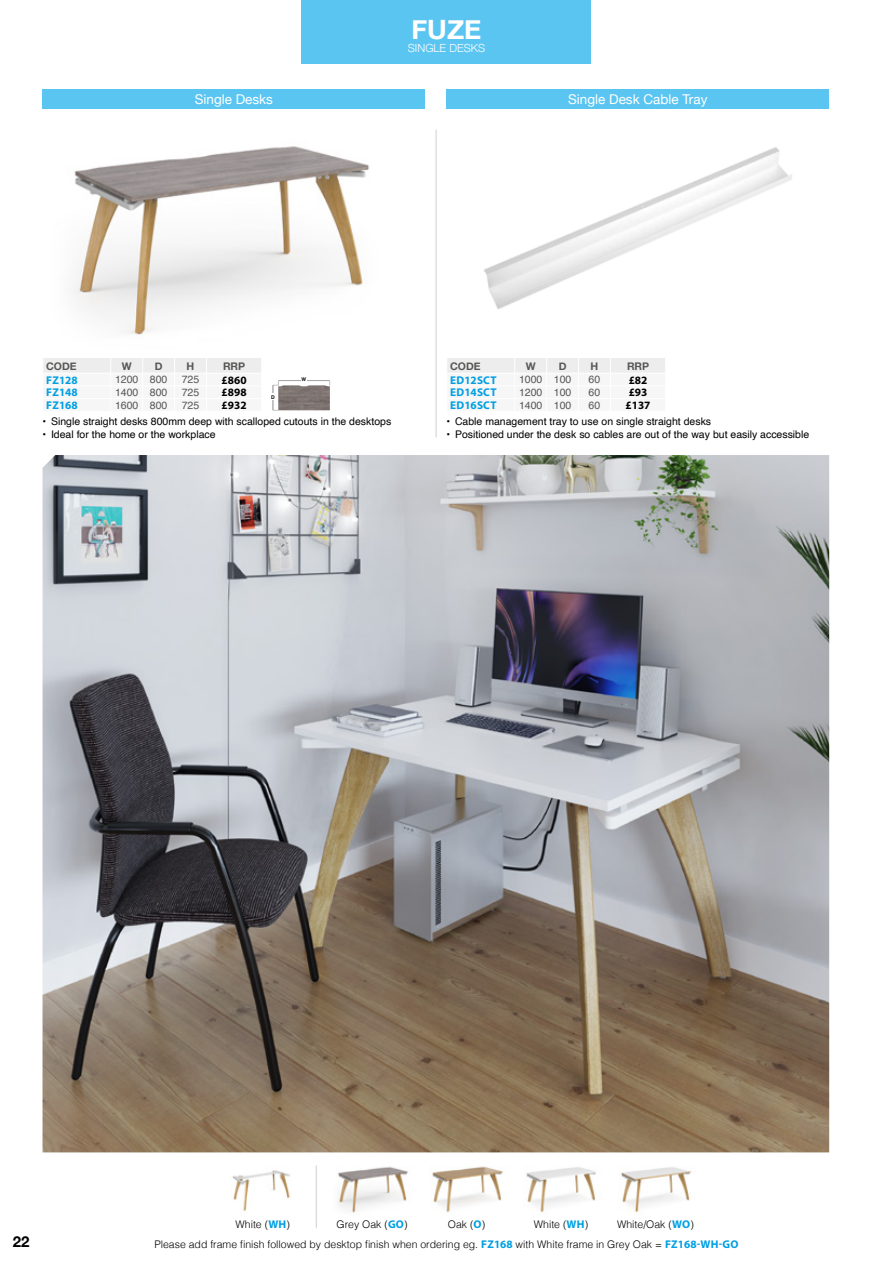
<style>
.page{position:relative;width:893px;height:1263px;background:#fff}
.page>*{position:absolute;margin:0;border:0;box-sizing:border-box;transform-origin:0 0}
.t1{font:700 26.55px "Helvetica Neue";color:#fff}
.t2{font:700 15px "Helvetica Neue";color:#000}
.t3{font:13.5px "Helvetica Neue";color:#fff}
.t4{font:700 11.25px "Myriad Pro";letter-spacing:.01em;color:#009fe3}
.t5{font:700 11.25px "Myriad Pro";color:#000}
.t6{font:300 11.25px "Helvetica Neue";color:#fff}
.t7{font:10.5px "Helvetica";color:#000}
.t8{font:300 10.5px "Helvetica";color:#000}
.t9{font:10.5px "Helvetica";color:#575756}
.t10{font:700 10.5px "Helvetica Neue";color:#575756}
.t11{font:700 5.1px "Helvetica";color:#000}
.s1{font-family:"Myriad Pro";font-weight:700;font-size:11.25px;color:#009fe3}
</style>
<div class="page">
<img style="left:484px;top:147px;width:308px;height:163px">
<div style="left:302px;top:0;width:289px;height:64px;background:#5bc5f2"></div>
<hr style="left:316px;top:1165px;width:1px;height:63px;background:#d0d0d0">
<img style="left:526px;top:1167px;width:70px;height:46px">
<img style="left:620px;top:1167px;width:72px;height:46px">
<img style="left:432px;top:1166px;width:71px;height:47px">
<img style="left:337px;top:1166px;width:71px;height:47px">
<img style="left:232px;top:1170px;width:59px;height:42px">
<img style="left:73px;top:146px;width:297px;height:265px">
<div style="left:43px;top:89px;width:382px;height:20px;background:#5bc5f2"></div>
<div style="left:446px;top:89px;width:383px;height:20px;background:#5bc5f2"></div>
<svg style="left:43px;top:357px;width:219px;height:54px"></svg>
<hr style="left:278px;top:380px;width:52px;height:1px;background:#a3a2a2">
<svg style="left:301px;top:376px;width:5px;height:6px"></svg>
<svg style="left:270px;top:381px;width:9px;height:30px"></svg>
<img style="left:278px;top:385px;width:52px;height:25px">
<hr style="left:436px;top:130px;width:1px;height:307px;background:#d0d0d0">
<img style="left:43px;top:455px;width:786px;height:697px">
<div style="left:447px;top:358px;width:218px;height:15px;background:#ededed"></div>
<h1 class="t1" style="left:411px;top:8px;width:71px">FUZE</h1>
<p class="t6" style="left:408px;top:39px;width:79px">SINGLE DESKS</p>
<p class="t3" style="left:195px;top:89px;width:80px">Single Desks</p>
<p class="t3" style="left:568px;top:89px;width:141px">Single Desk Cable Tray</p>
<p class="t10" style="left:46px;top:358px;width:32px">CODE</p>
<p class="t10" style="left:122px;top:358px;width:11px">W</p>
<p class="t10" style="left:155px;top:358px;width:9px">D</p>
<p class="t10" style="left:187px;top:358px;width:9px">H</p>
<p class="t10" style="left:223px;top:358px;width:24px">RRP</p>
<p class="t4" style="left:46px;top:373px;width:33px">FZ128</p>
<p class="t9" style="left:115px;top:371px;width:54px">1200 800</p>
<p class="t9" style="left:182px;top:371px;width:19px">725</p>
<p class="t5" style="left:222px;top:373px;width:26px">£860</p>
<p class="t4" style="left:46px;top:385px;width:33px">FZ148</p>
<p class="t9" style="left:115px;top:384px;width:54px">1400 800</p>
<p class="t9" style="left:182px;top:384px;width:19px">725</p>
<p class="t5" style="left:222px;top:385px;width:26px">£898</p>
<p class="t4" style="left:46px;top:398px;width:33px">FZ168</p>
<p class="t9" style="left:115px;top:397px;width:54px">1600 800</p>
<p class="t9" style="left:182px;top:397px;width:19px">725</p>
<p class="t5" style="left:222px;top:398px;width:26px">£932</p>
<p class="t11" style="left:271px;top:394px;width:5px">D</p>
<p class="t11" style="left:301px;top:376px;width:6px">W</p>
<p class="t7" style="left:43px;top:413px;width:350px">• Single straight desks 800mm deep with scalloped cutouts in the desktops</p>
<p class="t7" style="left:43px;top:426px;width:175px">• Ideal for the home or the workplace</p>
<p class="t11" style="left:328px;top:420px;width:6px">W</p>
<p class="t10" style="left:450px;top:358px;width:32px">CODE</p>
<p class="t10" style="left:526px;top:358px;width:11px">W</p>
<p class="t10" style="left:559px;top:358px;width:9px">D</p>
<p class="t10" style="left:591px;top:358px;width:9px">H</p>
<p class="t10" style="left:627px;top:358px;width:24px">RRP</p>
<p class="t4" style="left:450px;top:373px;width:48px">ED12SCT</p>
<p class="t9" style="left:519px;top:371px;width:54px">1000 100</p>
<p class="t9" style="left:589px;top:371px;width:13px">60</p>
<p class="t5" style="left:629px;top:373px;width:20px">£82</p>
<p class="t4" style="left:450px;top:385px;width:48px">ED14SCT</p>
<p class="t9" style="left:519px;top:384px;width:54px">1200 100</p>
<p class="t9" style="left:589px;top:384px;width:13px">60</p>
<p class="t5" style="left:629px;top:385px;width:20px">£93</p>
<p class="t4" style="left:450px;top:398px;width:48px">ED16SCT</p>
<p class="t9" style="left:519px;top:397px;width:54px">1400 100</p>
<p class="t9" style="left:589px;top:397px;width:13px">60</p>
<p class="t5" style="left:626px;top:398px;width:26px">£137</p>
<p class="t7" style="left:446px;top:413px;width:266px">• Cable management tray to use on single straight desks</p>
<p class="t7" style="left:446px;top:426px;width:364px">• Positioned under the desk so cables are out of the way but easily accessible</p>
<h2 class="t2" style="left:13px;top:1230px;width:18px">22</h2>
<p class="t8" style="left:236px;top:1215px;width:56px">White (<span class="s1">WH</span>)</p>
<p class="t8" style="left:337px;top:1215px;width:73px">Grey Oak (<span class="s1">GO</span>)</p>
<p class="t8" style="left:448px;top:1215px;width:39px">Oak (<span class="s1">O</span>)</p>
<p class="t8" style="left:534px;top:1215px;width:56px">White (<span class="s1">WH</span>)</p>
<p class="t8" style="left:617px;top:1215px;width:78px">White/Oak (<span class="s1">WO</span>)</p>
<p class="t8" style="left:154px;top:1235px;width:586px">Please add frame finish followed by desktop finish when ordering eg. <span class="s1">FZ168</span> with White frame in Grey Oak = <span class="s1">FZ168-WH-GO</span></p>
</div>
